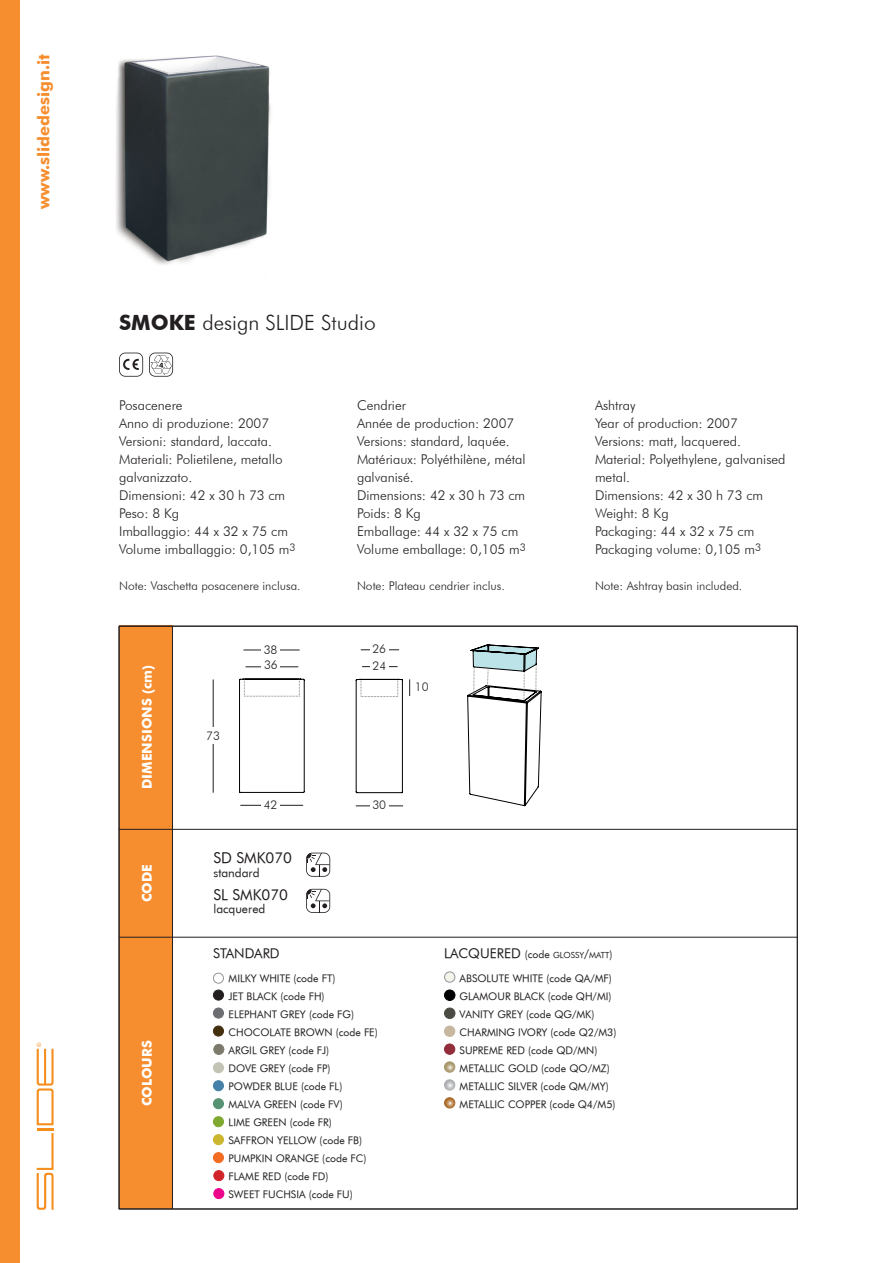
<style>
.page{position:relative;width:893px;height:1263px;background:#fff}
.page>*{position:absolute;margin:0;border:0;box-sizing:border-box;transform-origin:0 0}
.t1{font:300 21px "Futura BT";color:#231f20}
.t2{font:700 16.5px "Futura BT";color:#f68e30}
.t3{font:15px "Futura Book BT";color:#231f20}
.t4{font:300 13.5px/18px "Futura BT";color:#231f20}
.t5{font:700 13.5px "Futura BT";color:#fff}
.t6{font:13.5px "Futura Book BT";color:#231f20}
.t7{font:300 12px "Futura BT";color:#231f20}
.t8{font:12px "Futura Book BT";color:#231f20}
.t9{font:10.5px/18px "Futura Book BT";color:#231f20}
.t10{font:8.4px "Futura Book BT";color:#231f20}
.s1{font-weight:700}
.s2{font-size:13.5px}
.s3{font-size:10.5px}
.s4{font-size:12px}
</style>
<div class="page">
<div style="left:0;top:0;width:20px;height:1263px;background:#f68e30"></div>
<svg style="left:37px;top:1042px;width:17px;height:168px"></svg>
<div style="left:119px;top:626px;width:53px;height:583px;background:#f68e30"></div>
<hr style="left:119px;top:829px;width:678px;height:1px;background:#231f20">
<hr style="left:172px;top:626px;width:1px;height:583px;background:#231f20">
<hr style="left:119px;top:937px;width:678px;height:1px;background:#231f20">
<svg style="left:306px;top:853px;width:24px;height:24px"></svg>
<svg style="left:306px;top:889px;width:24px;height:24px"></svg>
<div style="left:445px;top:972px;width:10px;height:10px;background:#f4f4ea;border-radius:50%"></div>
<div style="left:444px;top:972px;width:11px;height:10px;border:1px solid #939598;border-radius:50%"></div>
<div style="left:444px;top:1008px;width:11px;height:10px;background:#4c4b43;border-radius:50%"></div>
<div style="left:444px;top:1008px;width:11px;height:11px;border:1px solid #4c4c44;border-radius:50%"></div>
<div style="left:444px;top:1026px;width:11px;height:10px;background:#c6b79e;border-radius:50%"></div>
<div style="left:444px;top:1026px;width:11px;height:11px;border:1px solid #c6b79e;border-radius:50%"></div>
<div style="left:444px;top:1044px;width:11px;height:10px;background:#932c3b;border-radius:50%"></div>
<div style="left:444px;top:1043px;width:11px;height:12px;border:1px solid #932c3b;border-radius:50%"></div>
<svg style="left:444px;top:1062px;width:11px;height:10px"></svg>
<div style="left:444px;top:1061px;width:11px;height:11px;border:1px solid #fff;border-radius:50%"></div>
<svg style="left:444px;top:1080px;width:11px;height:10px"></svg>
<div style="left:444px;top:1079px;width:11px;height:11px;border:1px solid #fff;border-radius:50%"></div>
<svg style="left:444px;top:1098px;width:11px;height:10px"></svg>
<div style="left:444px;top:1097px;width:11px;height:11px;border:1px solid #a86824;border-radius:50%"></div>
<div style="left:444px;top:990px;width:11px;height:10px;background:#000002;border-radius:50%"></div>
<div style="left:444px;top:989px;width:11px;height:12px;border:1px solid #000002;border-radius:50%"></div>
<div style="left:213px;top:1099px;width:10px;height:10px;background:#579373;border-radius:50%"></div>
<div style="left:213px;top:1098px;width:11px;height:11px;border:1px solid #579373;border-radius:50%"></div>
<div style="left:213px;top:1152px;width:10px;height:11px;background:#f36c22;border-radius:50%"></div>
<div style="left:213px;top:1152px;width:11px;height:11px;border:1px solid #f36c22;border-radius:50%"></div>
<div style="left:213px;top:973px;width:11px;height:10px;border:1px solid #939598;border-radius:50%"></div>
<div style="left:213px;top:990px;width:10px;height:10px;background:#231f20;border-radius:50%"></div>
<div style="left:213px;top:990px;width:11px;height:10px;border:1px solid #231f20;border-radius:50%"></div>
<div style="left:213px;top:1008px;width:10px;height:10px;background:#6d6e71;border-radius:50%"></div>
<div style="left:213px;top:1008px;width:11px;height:10px;border:1px solid #6d6e71;border-radius:50%"></div>
<div style="left:213px;top:1026px;width:10px;height:10px;background:#432e0e;border-radius:50%"></div>
<div style="left:213px;top:1026px;width:11px;height:10px;border:1px solid #432e0e;border-radius:50%"></div>
<div style="left:214px;top:1044px;width:10px;height:10px;background:#7c7a6a;border-radius:50%"></div>
<div style="left:213px;top:1044px;width:11px;height:11px;border:1px solid #7c7a6a;border-radius:50%"></div>
<div style="left:213px;top:1063px;width:10px;height:10px;background:#c3c3b6;border-radius:50%"></div>
<div style="left:213px;top:1062px;width:11px;height:11px;border:1px solid #c3c3b6;border-radius:50%"></div>
<div style="left:213px;top:1081px;width:10px;height:10px;background:#4680a9;border-radius:50%"></div>
<div style="left:213px;top:1080px;width:11px;height:11px;border:1px solid #4680a9;border-radius:50%"></div>
<div style="left:213px;top:1134px;width:10px;height:11px;background:#ccb62f;border-radius:50%"></div>
<div style="left:213px;top:1134px;width:11px;height:11px;border:1px solid #ccb62f;border-radius:50%"></div>
<div style="left:213px;top:1117px;width:10px;height:10px;background:#7fa92f;border-radius:50%"></div>
<div style="left:213px;top:1116px;width:11px;height:11px;border:1px solid #7fa92f;border-radius:50%"></div>
<div style="left:214px;top:1188px;width:10px;height:10px;background:#ed028c;border-radius:50%"></div>
<div style="left:213px;top:1188px;width:11px;height:11px;border:1px solid #ed028c;border-radius:50%"></div>
<div style="left:214px;top:1170px;width:10px;height:11px;background:#d1232a;border-radius:50%"></div>
<div style="left:213px;top:1170px;width:11px;height:11px;border:1px solid #d1232a;border-radius:50%"></div>
<img style="left:116px;top:55px;width:155px;height:210px">
<svg style="left:119px;top:353px;width:24px;height:24px"></svg>
<svg style="left:149px;top:353px;width:24px;height:24px"></svg>
<hr style="left:213px;top:679px;width:1px;height:114px;background:#231f20">
<hr style="left:243px;top:650px;width:57px;height:1px;background:#231f20">
<hr style="left:246px;top:666px;width:52px;height:1px;background:#231f20">
<hr style="left:240px;top:805px;width:63px;height:1px;background:#231f20">
<svg style="left:239px;top:678px;width:66px;height:115px"></svg>
<div style="left:204px;top:727px;width:18px;height:17px;background:#fff"></div>
<div style="left:262px;top:660px;width:18px;height:11px;background:#fff"></div>
<div style="left:261px;top:644px;width:19px;height:12px;background:#fff"></div>
<div style="left:261px;top:800px;width:19px;height:11px;background:#fff"></div>
<hr style="left:356px;top:806px;width:47px;height:1px;background:#231f20">
<svg style="left:409px;top:679px;width:1px;height:17px"></svg>
<hr style="left:361px;top:649px;width:38px;height:1px;background:#231f20">
<hr style="left:362px;top:666px;width:36px;height:1px;background:#231f20">
<svg style="left:355px;top:678px;width:48px;height:116px"></svg>
<div style="left:370px;top:661px;width:19px;height:11px;background:#fff"></div>
<div style="left:370px;top:644px;width:18px;height:12px;background:#fff"></div>
<div style="left:370px;top:800px;width:18px;height:11px;background:#fff"></div>
<svg style="left:467px;top:644px;width:75px;height:162px"></svg>
<p class="t2" style="left:37px;top:209px;width:156px;rotate:-90deg">www.slidedesign.it</p>
<h1 class="t1" style="left:119px;top:314px;width:258px"><span class="s1">SMOKE</span> design SLIDE Studio</h1>
<p class="t4" style="left:119px;top:397px;width:178px">Posacenere<br>Anno di produzione: 2007<br>Versioni: standard, laccata.<br>Materiali: Polietilene, metallo galvanizzato.<br>Dimensioni: 42 x 30 h 73 cm<br>Peso: 8 Kg<br>Imballaggio: 44 x 32 x 75 cm<br>Volume imballaggio: 0,105 m<sup>3</sup></p>
<p class="t7" style="left:119px;top:580px;width:183px">Note: Vaschetta posacenere inclusa.</p>
<p class="t5" style="left:142px;top:789px;width:125px;rotate:-90deg">DIMENSIONS (cm)</p>
<p class="t5" style="left:142px;top:902px;width:40px;rotate:-90deg">CODE</p>
<p class="t7" style="left:264px;top:644px;width:15px">38</p>
<p class="t7" style="left:206px;top:730px;width:15px">73</p>
<p class="t7" style="left:264px;top:660px;width:15px">36</p>
<p class="t7" style="left:264px;top:800px;width:15px">42</p>
<p class="t3" style="left:213px;top:852px;width:80px">SD SMK070</p>
<p class="t8" style="left:213px;top:868px;width:48px">standard</p>
<p class="t3" style="left:213px;top:888px;width:76px">SL SMK070</p>
<p class="t8" style="left:213px;top:904px;width:53px">lacquered</p>
<p class="t4" style="left:357px;top:397px;width:170px">Cendrier<br>Année de production: 2007<br>Versions: standard, laquée.<br>Matériaux: Polyéthilène, métal galvanisé.<br>Dimensions: 42 x 30 h 73 cm<br>Poids: 8 Kg<br>Emballage: 44 x 32 x 75 cm<br>Volume emballage: 0,105 m<sup>3</sup></p>
<p class="t7" style="left:357px;top:580px;width:149px">Note: Plateau cendrier inclus.</p>
<p class="t7" style="left:372px;top:644px;width:15px">26</p>
<p class="t7" style="left:372px;top:661px;width:15px">24</p>
<p class="t7" style="left:415px;top:682px;width:15px">10</p>
<p class="t7" style="left:372px;top:800px;width:15px">30</p>
<p class="t4" style="left:595px;top:397px;width:192px">Ashtray<br>Year of production: 2007<br>Versions: matt, lacquered.<br>Material: Polyethylene, galvanised metal.<br>Dimensions: 42 x 30 h 73 cm<br>Weight: 8 Kg<br>Packaging: 44 x 32 x 75 cm<br>Packaging volume: 0,105 m<sup>3</sup></p>
<p class="t7" style="left:595px;top:580px;width:149px">Note: Ashtray basin included.</p>
<p class="t5" style="left:142px;top:1106px;width:67px;rotate:-90deg">COLOURS</p>
<p class="t6" style="left:213px;top:947px;width:68px">STANDARD</p>
<p class="t9" style="left:229px;top:970px;width:151px">MILKY WHITE (code FT)<br>JET BLACK (code FH)<br>ELEPHANT GREY (code FG)<br>CHOCOLATE BROWN (code FE)<br>ARGIL GREY (code FJ)<br>DOVE GREY (code FP)<br>POWDER BLUE (code FL)<br>MALVA GREEN (code FV)<br>LIME GREEN (code FR)<br>SAFFRON YELLOW (code FB)<br>PUMPKIN ORANGE (code FC)<br>FLAME RED (code FD)<br>SWEET FUCHSIA (code FU)</p>
<p class="t10" style="left:444px;top:951px;width:170px"><span class="s2">LACQUERED</span> <span class="s3">(code</span> GLOSSY<span class="s4">/</span>MATT<span class="s3">)</span></p>
<p class="t9" style="left:460px;top:970px;width:158px">ABSOLUTE WHITE (code QA/MF)<br>GLAMOUR BLACK (code QH/MI)<br>VANITY GREY (code QG/MK)<br>CHARMING IVORY (code Q2/M3)<br>SUPREME RED (code QD/MN)<br>METALLIC GOLD (code QO/MZ)<br>METALLIC SILVER (code QM/MY)<br>METALLIC COPPER (code Q4/M5)</p>
</div>
